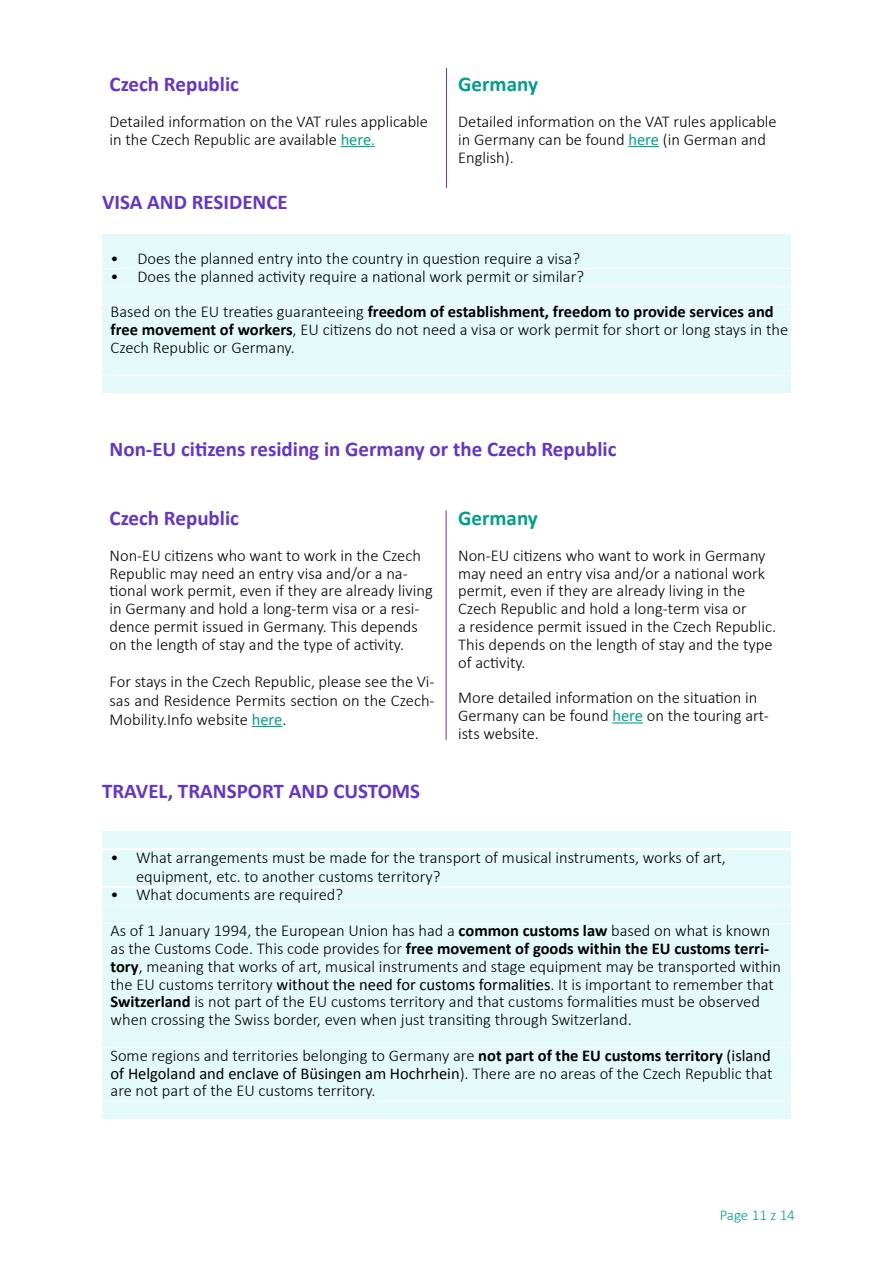
<style>
.page{position:relative;width:893px;height:1263px;background:#fff}
.page>*{position:absolute;margin:0;border:0;box-sizing:border-box;transform-origin:0 0}
.Heading_2{font:700 21px "Calibri";color:#6335c9}
.Heading_1{font:700 21px "Calibri";color:#6335c9}
.t1{font:700 21px "Calibri";color:#009e8b}
.t2{font:300 16.5px/17.9px "Calibri";color:#000}
.t3{font:300 15px "Calibri";color:#009e8b}
.s1{font-weight:400;color:#009e8b}
.s2{font-weight:400;font-size:15px;color:#009e8b}
.s3{font-weight:700}
.s4{font-weight:400}
</style>
<div class="page">
<div style="left:102px;top:234px;width:689px;height:16px;background:#e4f9f9"></div>
<div style="left:102px;top:252px;width:689px;height:16px;background:#e4f9f9"></div>
<div style="left:102px;top:269px;width:689px;height:17px;background:#e4f9f9"></div>
<div style="left:102px;top:287px;width:689px;height:17px;background:#e4f9f9"></div>
<div style="left:102px;top:305px;width:689px;height:52px;background:#e4f9f9"></div>
<div style="left:102px;top:358px;width:689px;height:17px;background:#e4f9f9"></div>
<div style="left:102px;top:376px;width:689px;height:17px;background:#e4f9f9"></div>
<div style="left:102px;top:831px;width:689px;height:17px;background:#e4f9f9"></div>
<div style="left:102px;top:850px;width:689px;height:36px;background:#e4f9f9"></div>
<div style="left:102px;top:888px;width:689px;height:17px;background:#e4f9f9"></div>
<div style="left:102px;top:906px;width:689px;height:16px;background:#e4f9f9"></div>
<div style="left:102px;top:924px;width:689px;height:105px;background:#e4f9f9"></div>
<div style="left:102px;top:1030px;width:689px;height:17px;background:#e4f9f9"></div>
<div style="left:102px;top:1048px;width:689px;height:52px;background:#e4f9f9"></div>
<div style="left:102px;top:1102px;width:689px;height:16px;background:#e4f9f9"></div>
<hr style="left:446px;top:68px;width:1px;height:120px;background:#6335c9">
<hr style="left:341px;top:146px;width:30px;height:1px;background:#009e8b">
<hr style="left:628px;top:146px;width:31px;height:1px;background:#009e8b">
<hr style="left:252px;top:726px;width:30px;height:1px;background:#009e8b">
<hr style="left:612px;top:722px;width:31px;height:1px;background:#009e8b">
<hr style="left:446px;top:510px;width:1px;height:230px;background:#6335c9">
<p class="Heading_2" style="left:110px;top:69px;width:131px">Czech Republic</p>
<p class="t2" style="left:110px;top:112px;width:320px">Detailed information on the VAT rules applicable in the Czech Republic are available <span class="s1">here</span><span class="s2">.</span></p>
<p class="Heading_2" style="left:102px;top:188px;width:187px">VISA AND RESIDENCE</p>
<p class="t1" style="left:458px;top:69px;width:81px">Germany</p>
<p class="t2" style="left:458px;top:112px;width:320px">Detailed information on the VAT rules applicable in Germany can be found <span class="s1">here</span> (in German and<br>English).</p>
<p class="t2" style="left:111px;top:249px;width:471px">• Does the planned entry into the country in question require a visa?</p>
<p class="t2" style="left:111px;top:267px;width:475px">• Does the planned activity require a national work permit or similar?</p>
<p class="t2" style="left:111px;top:303px;width:679px">Based on the EU treaties guaranteeing <span class="s3">freedom of establishment, freedom to provide services and free movement of workers</span>, EU citizens do not need a visa or work permit for short or long stays in the<br>Czech Republic or Germany.</p>
<p class="Heading_2" style="left:110px;top:434px;width:508px">Non-EU citizens residing in Germany or the Czech Republic</p>
<p class="Heading_2" style="left:110px;top:503px;width:131px">Czech Republic</p>
<p class="t2" style="left:110px;top:546px;width:325px">Non-EU citizens who want to work in the Czech Republic may need an entry visa and/or a na&shy;tional work permit, even if they are already living in Germany and hold a long-term visa or a resi&shy;dence permit issued in Germany. This depends on the length of stay and the type of activity.</p>
<p class="t2" style="left:110px;top:672px;width:327px;line-height:18.9px;text-align:justify">For stays in the Czech Republic, please see the Vi&shy;sas and Residence Permits section on the Czech-Mobility.Info website <span class="s1">here</span>.</p>
<p class="Heading_1" style="left:102px;top:776px;width:320px">TRAVEL, TRANSPORT AND CUSTOMS</p>
<p class="t1" style="left:458px;top:503px;width:81px">Germany</p>
<p class="t2" style="left:458px;top:546px;width:319px">Non-EU citizens who want to work in Germany may need an entry visa and/or a national work permit, even if they are already living in the Czech Republic and hold a long-term visa or<br>a residence permit issued in the Czech Republic.<br>This depends on the length of stay and the type of activity.</p>
<p class="t2" style="left:458px;top:689px;width:312px">More detailed information on the situation in<br>Germany can be found <span class="s1">here</span> on the touring art&shy;ists website.</p>
<p class="t2" style="left:136px;top:847px;width:591px;line-height:18.9px;text-indent:-26px">• What arrangements must be made for the transport of musical instruments, works of art, equipment, etc. to another customs territory?</p>
<p class="t2" style="left:111px;top:886px;width:234px">• What documents are required?</p>
<p class="t2" style="left:111px;top:921px;width:672px">As of 1 January 1994, the European Union has had a <span class="s3">common customs law</span> based on what is known as the Customs Code. This code provides for <span class="s3">free movement of goods within the EU customs terri&shy;tory</span>, meaning that works of art, musical instruments and stage equipment may be transported within the EU customs territory <span class="s4">without the need for customs formalities</span>. It is important to remember that <span class="s3">Switzerland</span> is not part of the EU customs territory and that customs formalities must be observed when crossing the Swiss border, even when just transiting through Switzerland.</p>
<p class="t2" style="left:111px;top:1046px;width:664px;text-align:justify">Some regions and territories belonging to Germany are <span class="s3">not part of the EU customs territory</span> <span class="s4">(island of Helgoland and enclave of Büsingen am Hochrhein</span>). There are no areas of the Czech Republic that are not part of the EU customs territory.</p>
<p class="t3" style="left:720px;top:1206px;width:77px">Page 11 z 14</p>
</div>
